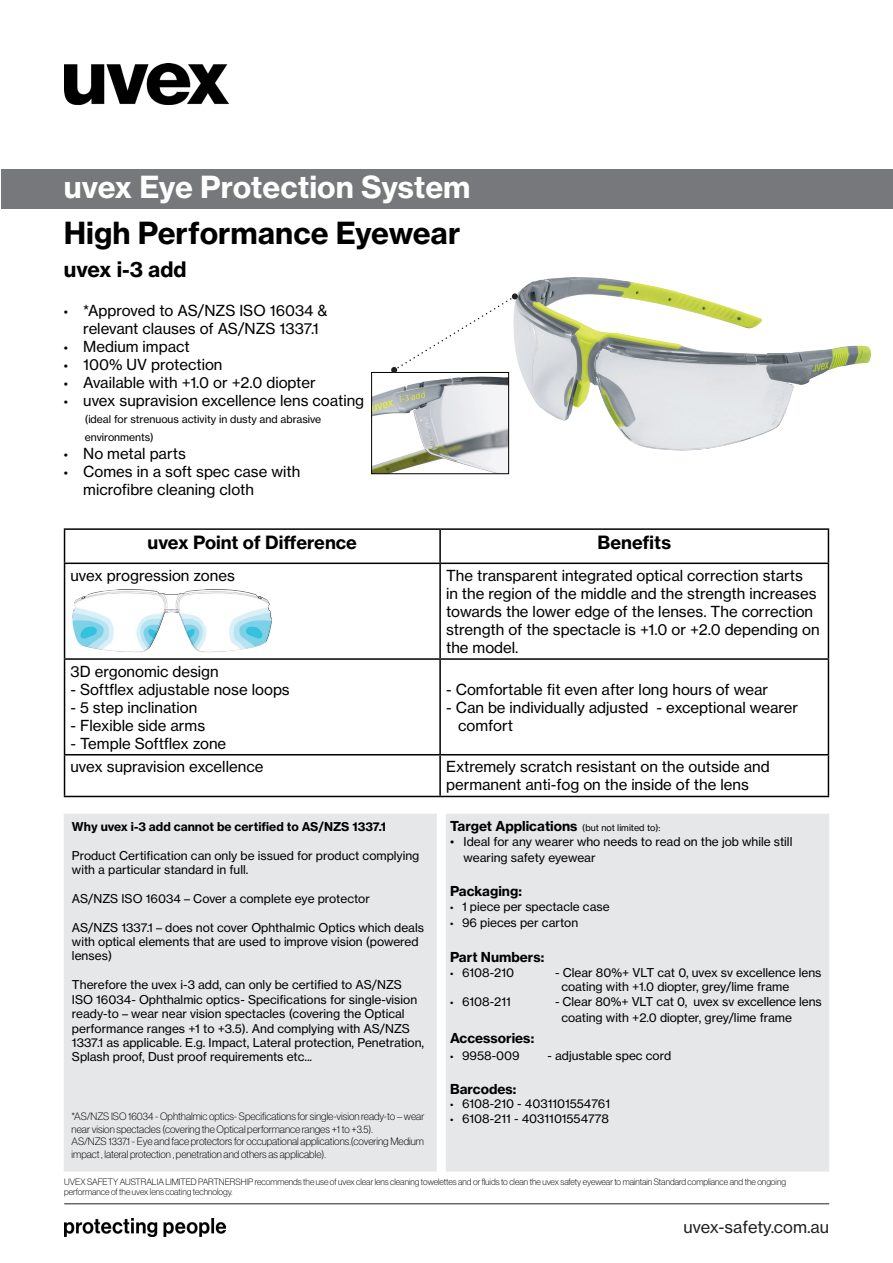
<style>
.page{position:relative;width:893px;height:1263px;background:#fff}
.page>*{position:absolute;margin:0;border:0;box-sizing:border-box;transform-origin:0 0}
.t1{font:30px "N Haas Grotesk TX Pro 75 Bd";color:#fff}
.t2{font:30px "N Haas Grotesk TX Pro 75 Bd";color:#000}
.t3{font:21px "N Haas Grotesk TX Pro 75 Bd";color:#000}
.t4{font:18px "N Haas Grotesk TX Pro 75 Bd";color:#000}
.t5{font:16.5px "N Haas Grotesk TX Pro 55 Rg";color:#231f20}
.t6{font:15px/18px "N Haas Grotesk TX Pro 55 Rg";color:#000}
.t7{font:13.5px "N Haas Grotesk TX Pro 75 Bd";color:#000}
.t8{font:12px/14.4px "N Haas Grotesk TX Pro 55 Rg";color:#000}
.t9{font:12px "N Haas Grotesk TX Pro 75 Bd";color:#000}
.t10{font:10.5px/12.6px "N Haas Grotesk DS Pro 35 X Lt";color:#000}
.Paragraph_Style_1{font:10.5px/18px "N Haas Grotesk TX Pro 55 Rg";color:#000}
.t11{font:9px/10.8px "N Haas Grotesk DS Pro 35 X Lt";color:#000}
.s1{font-family:"Myriad Pro"}
.s2{font-family:"N Haas Grotesk TX Pro 55 Rg";font-size:9px}
</style>
<div class="page">
<div style="left:1px;top:169px;width:891px;height:40px;background:#76787b"></div>
<img style="left:64px;top:64px;width:165px;height:41px">
<img style="left:64px;top:1218px;width:161px;height:18px">
<hr style="left:64px;top:1203px;width:765px;height:1px;background:#231f20">
<div style="left:64px;top:814px;width:373px;height:357px;background:#e6e7e9"></div>
<div style="left:446px;top:814px;width:383px;height:357px;background:#e6e7e9"></div>
<hr style="left:64px;top:528px;width:376px;height:2px;background:#000">
<hr style="left:64px;top:530px;width:1px;height:32px;background:#000">
<hr style="left:440px;top:528px;width:389px;height:2px;background:#000">
<hr style="left:439px;top:530px;width:2px;height:32px;background:#000">
<hr style="left:828px;top:530px;width:1px;height:32px;background:#000">
<hr style="left:64px;top:562px;width:376px;height:2px;background:#000">
<hr style="left:64px;top:564px;width:1px;height:94px;background:#000">
<hr style="left:440px;top:562px;width:389px;height:2px;background:#000">
<hr style="left:439px;top:564px;width:2px;height:94px;background:#000">
<hr style="left:828px;top:564px;width:1px;height:94px;background:#000">
<hr style="left:64px;top:658px;width:376px;height:2px;background:#000">
<hr style="left:64px;top:660px;width:1px;height:94px;background:#000">
<hr style="left:440px;top:658px;width:389px;height:2px;background:#000">
<hr style="left:439px;top:660px;width:2px;height:94px;background:#000">
<hr style="left:828px;top:660px;width:1px;height:94px;background:#000">
<hr style="left:64px;top:754px;width:376px;height:1px;background:#000">
<hr style="left:64px;top:755px;width:1px;height:41px;background:#000">
<hr style="left:440px;top:754px;width:389px;height:1px;background:#000">
<hr style="left:439px;top:755px;width:2px;height:41px;background:#000">
<hr style="left:828px;top:755px;width:1px;height:41px;background:#000">
<hr style="left:64px;top:796px;width:376px;height:1px;background:#000">
<hr style="left:440px;top:796px;width:389px;height:1px;background:#000">
<img style="left:518px;top:277px;width:353px;height:174px">
<img style="left:72px;top:589px;width:200px;height:63px">
<img style="left:373px;top:377px;width:134px;height:95px">
<div style="left:371px;top:372px;width:138px;height:102px;border:1px solid #000"></div>
<svg style="left:391px;top:293px;width:127px;height:80px"></svg>
<h1 class="t1" style="left:64px;top:168px;width:408px">uvex Eye Protection System</h1>
<p class="t2" style="left:64px;top:214px;width:398px">High Performance Eyewear</p>
<p class="t3" style="left:64px;top:256px;width:124px">uvex i-3 add</p>
<p class="t6" style="left:83px;top:302px;width:246px;text-indent:-20px"><span class="s1">•</span> *Approved to AS/NZS ISO 16034 &amp; relevant clauses of AS/NZS 1337.1</p>
<p class="t6" style="left:64px;top:338px;width:127px"><span class="s1">•</span> Medium impact</p>
<p class="t6" style="left:64px;top:356px;width:160px"><span class="s1">•</span> 100% UV protection</p>
<p class="t6" style="left:64px;top:374px;width:254px"><span class="s1">•</span> Available with +1.0 or +2.0 diopter</p>
<p class="t6" style="left:64px;top:392px;width:302px"><span class="s1">•</span> uvex supravision excellence lens coating</p>
<p class="Paragraph_Style_1" style="left:85px;top:410px;width:238px">(ideal for strenuous activity in dusty and abrasive environments)</p>
<p class="t6" style="left:64px;top:445px;width:124px"><span class="s1">•</span> No metal parts</p>
<p class="t6" style="left:83px;top:463px;width:219px;text-indent:-20px"><span class="s1">•</span> Comes in a soft spec case with microfibre cleaning cloth</p>
<p class="t4" style="left:148px;top:531px;width:211px">uvex Point of Difference</p>
<p class="t4" style="left:597px;top:531px;width:75px">Benefits</p>
<p class="t6" style="left:71px;top:566px;width:166px">uvex progression zones</p>
<p class="t6" style="left:446px;top:566px;width:358px">The transparent integrated optical correction starts</p>
<p class="t6" style="left:446px;top:584px;width:372px">in the region of the middle and the strength increases</p>
<p class="t6" style="left:446px;top:602px;width:369px">towards the lower edge of the lenses. The correction</p>
<p class="t6" style="left:446px;top:620px;width:375px">strength of the spectacle is +1.0 or +2.0 depending on</p>
<p class="t6" style="left:446px;top:638px;width:74px">the model.</p>
<p class="t6" style="left:71px;top:662px;width:150px">3D ergonomic design</p>
<p class="t6" style="left:71px;top:680px;width:221px">- Softflex adjustable nose loops</p>
<p class="t6" style="left:71px;top:698px;width:128px">- 5 step inclination</p>
<p class="t6" style="left:71px;top:716px;width:136px">- Flexible side arms</p>
<p class="t6" style="left:71px;top:734px;width:157px">- Temple Softflex zone</p>
<p class="t6" style="left:446px;top:680px;width:324px">- Comfortable fit even after long hours of wear</p>
<p class="t6" style="left:446px;top:698px;width:354px">- Can be individually adjusted - exceptional wearer</p>
<p class="t6" style="left:458px;top:716px;width:56px">comfort</p>
<p class="t6" style="left:71px;top:758px;width:194px">uvex supravision excellence</p>
<p class="t6" style="left:446px;top:758px;width:325px">Extremely scratch resistant on the outside and permanent anti-fog on the inside of the lens</p>
<p class="t9" style="left:72px;top:819px;width:316px">Why uvex i-3 add cannot be certified to AS/NZS 1337.1</p>
<p class="t8" style="left:72px;top:848px;width:349px">Product Certification can only be issued for product complying with a particular standard in full.</p>
<p class="t8" style="left:72px;top:891px;width:299px">AS/NZS ISO 16034 – Cover a complete eye protector</p>
<p class="t8" style="left:72px;top:920px;width:353px">AS/NZS 1337.1 – does not cover Ophthalmic Optics which deals with optical elements that are used to improve vision (powered lenses)</p>
<p class="t8" style="left:72px;top:978px;width:354px">Therefore the uvex i-3 add, can only be certified to AS/NZS ISO 16034- Ophthalmic optics- Specifications for single-vision ready-to – wear near vision spectacles (covering the Optical performance ranges +1 to +3.5). And complying with AS/NZS 1337.1 as applicable. E.g. Impact, Lateral protection, Penetration, Splash proof, Dust proof requirements etc...</p>
<p class="t10" style="left:72px;top:1110px;width:354px">*AS/NZS ISO 16034 - Ophthalmic optics- Specifications for single-vision ready-to – wear near vision spectacles (covering the Optical performance ranges +1 to +3.5).</p>
<p class="t10" style="left:72px;top:1135px;width:354px">AS/NZS 1337.1 - Eye and face protectors for occupational applications.(covering Medium impact , lateral protection , penetration and others as applicable).</p>
<p class="t7" style="left:450px;top:818px;width:212px">Target Applications <span class="s2">(but not limited to):</span></p>
<p class="t8" style="left:464px;top:833px;width:330px;line-height:16.2px;text-indent:-14px">• Ideal for any wearer who needs to read on the job while still wearing safety eyewear</p>
<p class="t7" style="left:450px;top:883px;width:73px">Packaging:</p>
<p class="t8" style="left:450px;top:899px;width:161px"><span class="s1">•</span> 1 piece per spectacle case</p>
<p class="t8" style="left:450px;top:915px;width:130px"><span class="s1">•</span> 96 pieces per carton</p>
<p class="t7" style="left:450px;top:949px;width:96px">Part Numbers:</p>
<p class="t8" style="left:450px;top:965px;width:66px"><span class="s1">•</span> 6108-210</p>
<p class="t8" style="left:561px;top:965px;width:262px;text-indent:-6px">- Clear 80%+ VLT cat 0, uvex sv excellence lens coating with +1.0 diopter, grey/lime frame</p>
<p class="t8" style="left:450px;top:994px;width:62px"><span class="s1">•</span> 6108-211</p>
<p class="t8" style="left:561px;top:993px;width:262px;line-height:16.2px;text-indent:-6px">- Clear 80%+ VLT cat 0, uvex sv excellence lens coating with +2.0 diopter, grey/lime frame</p>
<p class="t7" style="left:450px;top:1030px;width:86px">Accessories:</p>
<p class="t8" style="left:450px;top:1048px;width:71px"><span class="s1">•</span> 9958-009</p>
<p class="t8" style="left:548px;top:1048px;width:125px">- adjustable spec cord</p>
<p class="t7" style="left:450px;top:1080px;width:68px">Barcodes:</p>
<p class="t8" style="left:450px;top:1097px;width:162px"><span class="s1">•</span> 6108-210 - 4031101554761</p>
<p class="t8" style="left:450px;top:1111px;width:160px"><span class="s1">•</span> 6108-211 - 4031101554778</p>
<p class="t11" style="left:64px;top:1176px;width:723px">UVEX SAFETY AUSTRALIA LIMITED PARTNERSHIP recommends the use of uvex clear lens cleaning towelettes and or fluids to clean the uvex safety eyewear to maintain Standard compliance and the ongoing performance of the uvex lens coating technology.</p>
<h3 class="t5" style="left:683px;top:1217px;width:147px">uvex-safety.com.au</h3>
</div>
